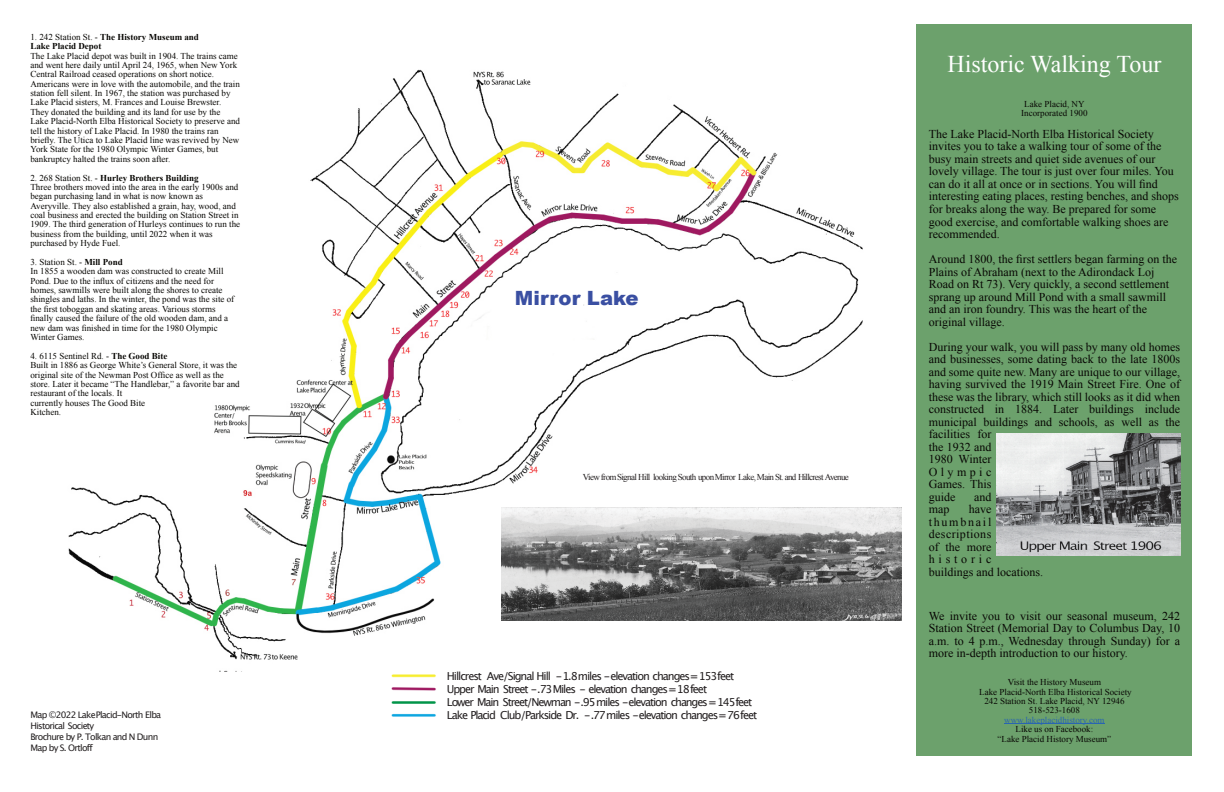
<style>
.page{position:relative;width:1224px;height:792px;background:#fff}
.page>*{position:absolute;margin:0;border:0;box-sizing:border-box;transform-origin:0 0}
.t1{font:24px "Times New Roman";color:#fff}
.t2{font:900 19.6px "Arial";color:#3a4fa2}
.t3{font:12px/12.5px "Times New Roman";color:#080704}
.t4{font:11px/13.1px "Lucida Grande";letter-spacing:-.1em;color:#231f20}
.t5{font:9px/9.4px "Times New Roman";color:#080704}
.t6{font:9px/10.8px "Lucida Grande";letter-spacing:-.08em;color:#231f20}
.t7{font:9px "Times New Roman";letter-spacing:-.07em;color:#231f20}
.t8{font:700 9px/9.4px "Times New Roman";color:#080704}
.t9{font:9px "Times New Roman";color:#2965b1}
.s1{font-weight:400}
.s2{font-weight:700}
</style>
<div class="page">
<img style="left:68px;top:69px;width:802px;height:602px">
<img style="left:501px;top:508px;width:400px;height:112px">
<img style="left:389px;top:663px;width:58px;height:54px">
<div style="left:917px;top:24px;width:275px;height:732px;background:#6ca16c"></div>
<hr style="left:1004px;top:724px;width:101px;height:1px;background:#2965b1">
<img style="left:996px;top:433px;width:184px;height:122px">
<p class="t8" style="left:30px;top:33px;width:170px"><span class="s1">1. 242 Station St. -</span> The History Museum and<br>Lake Placid Depot</p>
<p class="t5" style="left:30px;top:52px;width:211px">The Lake Placid depot was built in 1904. The trains came and went here daily until April 24, 1965, when New York Central Railroad ceased operations on short notice.<br>Americans were in love with the automobile, and the train station fell silent. In 1967, the station was purchased by Lake Placid sisters, M. Frances and Louise Brewster.<br>They donated the building and its land for use by the Lake Placid-North Elba Historical Society to preserve and tell the history of Lake Placid. In 1980 the trains ran briefly. The Utica to Lake Placid line was revived by New York State for the 1980 Olympic Winter Games, but bankruptcy halted the trains soon after.</p>
<p class="t5" style="left:30px;top:174px;width:211px">2. 268 Station St. - <span class="s2">Hurley Brothers Building<br></span>Three brothers moved into the area in the early 1900s and began purchasing land in what is now known as Averyville. They also established a grain, hay, wood, and coal business and erected the building on Station Street in 1909. The third generation of Hurleys continues to run the business from the building, until 2022 when it was purchased by Hyde Fuel.</p>
<p class="t5" style="left:30px;top:258px;width:205px">3. Station St. - <span class="s2">Mill Pond<br></span>In 1855 a wooden dam was constructed to create Mill Pond. Due to the influx of citizens and the need for homes, sawmills were built along the shores to create shingles and laths. In the winter, the pond was the site of the first toboggan and skating areas. Various storms finally caused the failure of the old wooden dam, and a new dam was finished in time for the 1980 Olympic Winter Games.</p>
<p class="t5" style="left:30px;top:352px;width:211px">4. 6115 Sentinel Rd. - <span class="s2">The Good Bite<br></span>Built in 1886 as George White’s General Store, it was the original site of the Newman Post Office as well as the store. Later it became “The Handlebar,” a favorite bar and restaurant of the locals. It<br>currently houses The Good Bite<br>Kitchen.</p>
<p class="t6" style="left:30px;top:710px;width:132px">Map ©2022 LakePlacid-North Elba<br>Historical Society<br>Brochure by P. Tolkan and N Dunn<br>Map by S. Ortloff</p>
<h2 class="t2" style="left:515px;top:290px;width:125px">Mirror Lake</h2>
<p class="t7" style="left:583px;top:473px;width:268px">View fromSignal Hill looking South uponMirror Lake, Main St. and Hillcrest Avenue</p>
<p class="t4" style="left:447px;top:670px;width:312px">Hillcrest Ave/Signal Hill -1.8miles -elevation changes=153feet Upper Main Street -.73Miles - elevation changes=18feet<br>Lower Main Street/Newman -.95miles -elevation changes=145feet Lake Placid Club/Parkside Dr. -.77miles -elevation changes=76feet</p>
<h1 class="t1" style="left:947px;top:56px;width:216px">Historic Walking Tour</h1>
<p class="t5" style="left:1021px;top:100px;width:68px;text-align:center">Lake Placid, NY<br>Incorporated 1900</p>
<p class="t3" style="left:929px;top:129px;width:251px">The Lake Placid-North Elba Historical Society invites you to take a walking tour of some of the busy main streets and quiet side avenues of our lovely village. The tour is just over four miles. You can do it all at once or in sections. You will find interesting eating places, resting benches, and shops for breaks along the way. Be prepared for some good exercise, and comfortable walking shoes are recommended.</p>
<p class="t3" style="left:929px;top:254px;width:250px">Around 1800, the first settlers began farming on the Plains of Abraham (next to the Adirondack Loj Road on Rt 73). Very quickly, a second settlement sprang up around Mill Pond with a small sawmill and an iron foundry. This was the heart of the original village.</p>
<p class="t3" style="left:929px;top:341px;width:253px">During your walk, you will pass by many old homes and businesses, some dating back to the late 1800s and some quite new. Many are unique to our village, having survived the 1919 Main Street Fire. One of these was the library, which still looks as it did when constructed in 1884. Later buildings include municipal buildings and schools, as well as the facilities for<br>the 1932 and<br>1980 Winter<br>Olympic<br>Games. This<br>guide</p>
<h3 class="t3" style="left:974px;top:492px;width:19px">and</h3>
<h3 class="t3" style="left:929px;top:504px;width:116px;text-indent:40px">have thumbnail descriptions<br>of the more historic<br>buildings and locations.</h3>
<h3 class="t3" style="left:929px;top:610px;width:253px;text-align:justify">We invite you to visit our seasonal museum, 242<br>Station Street (Memorial Day to Columbus Day, 10 a.m. to 4 p.m., Wednesday through Sunday) for a more in-depth introduction to our history.</h3>
<p class="t5" style="left:979px;top:678px;width:154px;text-align:center">Visit the History Museum<br>Lake Placid-North Elba Historical Society<br>242 Station St. Lake Placid, NY 12946<br>518-523-1608</p>
<p class="t9" style="left:1004px;top:717px;width:102px">www.lakeplacidhistory.com</p>
<p class="t5" style="left:998px;top:725px;width:115px;text-align:center">Like us on Facebook:<br>“Lake Placid History Museum”</p>
<h3 class="t3" style="left:929px;top:504px;width:22px">map</h3>
</div>
